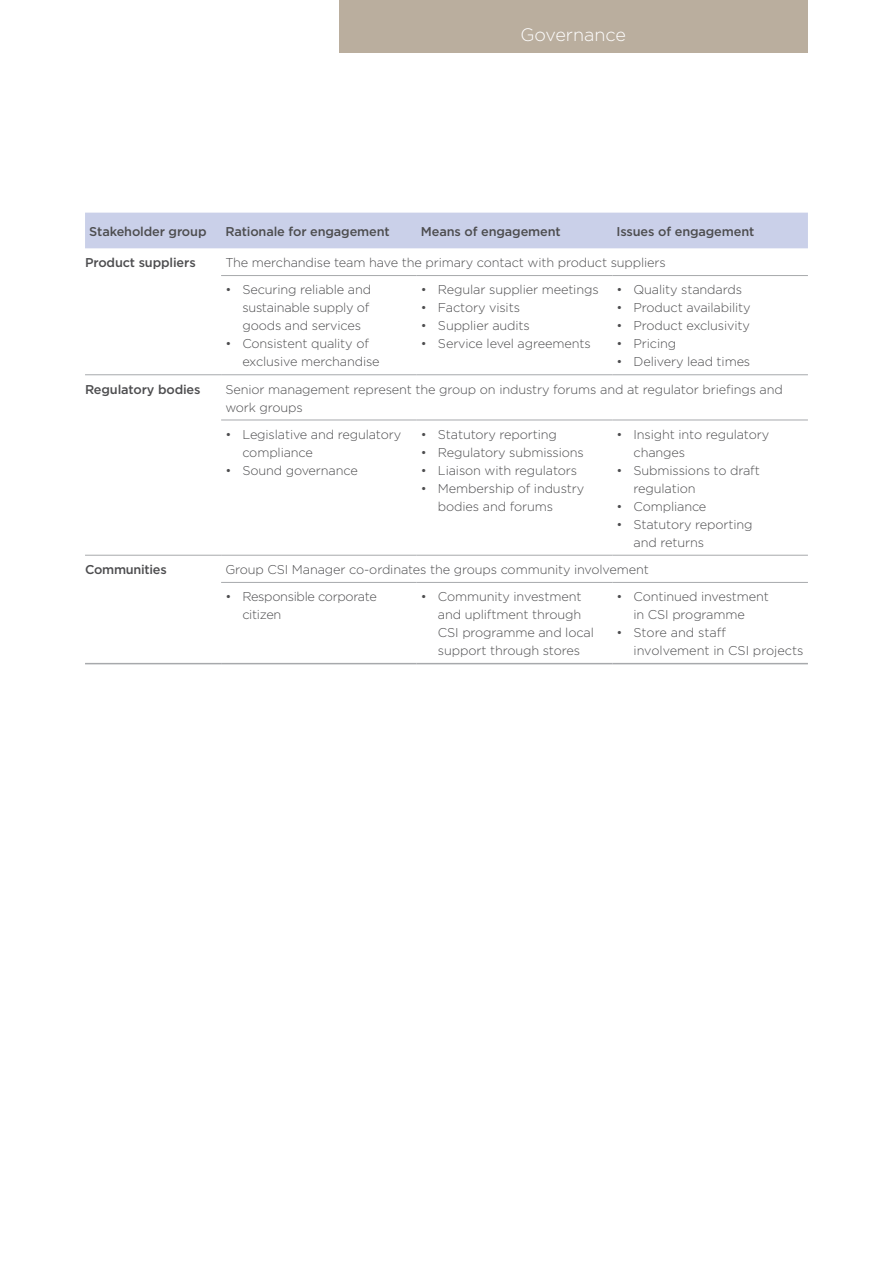
<style>
.page{position:relative;width:893px;height:1263px;background:#fff}
.page>*{position:absolute;margin:0;border:0;box-sizing:border-box;transform-origin:0 0}
.t1{font:300 18px "Gotham";color:#fff}
.t2{font:300 12.75px/18px "Gotham";letter-spacing:-.01em;color:#4d4d4f}
.t3{font:500 12.75px "Gotham";letter-spacing:-.01em;color:#4d4d4f}
</style>
<div class="page">
<div style="left:339px;top:0;width:469px;height:53px;background:#baae9e"></div>
<div style="left:85px;top:213px;width:723px;height:35px;background:#cad0e9"></div>
<hr style="left:85px;top:374px;width:136px;height:1px;background:#a7a9ac">
<hr style="left:221px;top:275px;width:196px;height:1px;background:#a7a9ac">
<hr style="left:221px;top:374px;width:196px;height:1px;background:#a7a9ac">
<hr style="left:221px;top:420px;width:196px;height:1px;background:#a7a9ac">
<hr style="left:417px;top:275px;width:195px;height:1px;background:#a7a9ac">
<hr style="left:417px;top:374px;width:195px;height:1px;background:#a7a9ac">
<hr style="left:417px;top:420px;width:195px;height:1px;background:#a7a9ac">
<hr style="left:612px;top:275px;width:196px;height:1px;background:#a7a9ac">
<hr style="left:612px;top:374px;width:196px;height:1px;background:#a7a9ac">
<hr style="left:612px;top:420px;width:196px;height:1px;background:#a7a9ac">
<hr style="left:85px;top:555px;width:136px;height:1px;background:#a7a9ac">
<hr style="left:221px;top:555px;width:196px;height:1px;background:#a7a9ac">
<hr style="left:417px;top:555px;width:195px;height:1px;background:#a7a9ac">
<hr style="left:612px;top:555px;width:196px;height:1px;background:#a7a9ac">
<hr style="left:85px;top:663px;width:136px;height:1px;background:#a7a9ac">
<hr style="left:221px;top:582px;width:196px;height:1px;background:#a7a9ac">
<hr style="left:221px;top:663px;width:196px;height:1px;background:#a7a9ac">
<hr style="left:417px;top:582px;width:195px;height:1px;background:#a7a9ac">
<hr style="left:417px;top:663px;width:195px;height:1px;background:#a7a9ac">
<hr style="left:612px;top:582px;width:196px;height:1px;background:#a7a9ac">
<hr style="left:612px;top:663px;width:196px;height:1px;background:#a7a9ac">
<h1 class="t1" style="left:520px;top:23px;width:107px">Governance</h1>
<p class="t3" style="left:89px;top:223px;width:119px">Stakeholder group</p>
<p class="t3" style="left:225px;top:223px;width:166px">Rationale for engagement</p>
<p class="t3" style="left:421px;top:223px;width:141px">Means of engagement</p>
<p class="t3" style="left:617px;top:223px;width:139px">Issues of engagement</p>
<p class="t3" style="left:85px;top:254px;width:112px">Product suppliers</p>
<p class="t2" style="left:225px;top:253px;width:442px">The merchandise team have the primary contact with product suppliers</p>
<p class="t2" style="left:242px;top:280px;width:130px;text-indent:-17px">• Securing reliable and sustainable supply of goods and services</p>
<p class="t2" style="left:242px;top:334px;width:139px;text-indent:-17px">• Consistent quality of exclusive merchandise</p>
<p class="t2" style="left:421px;top:280px;width:179px">• Regular supplier meetings</p>
<p class="t2" style="left:421px;top:298px;width:101px">• Factory visits</p>
<p class="t2" style="left:421px;top:316px;width:110px">• Supplier audits</p>
<p class="t2" style="left:421px;top:334px;width:171px">• Service level agreements</p>
<p class="t2" style="left:617px;top:280px;width:127px">• Quality standards</p>
<p class="t2" style="left:617px;top:298px;width:136px">• Product availability</p>
<p class="t2" style="left:617px;top:316px;width:135px">• Product exclusivity</p>
<p class="t2" style="left:617px;top:334px;width:61px">• Pricing</p>
<p class="t2" style="left:617px;top:352px;width:135px">• Delivery lead times</p>
<p class="t3" style="left:85px;top:381px;width:117px">Regulatory bodies</p>
<p class="t2" style="left:225px;top:380px;width:559px">Senior management represent the group on industry forums and at regulator briefings and work groups</p>
<p class="t2" style="left:242px;top:425px;width:160px;text-indent:-17px">• Legislative and regulatory compliance</p>
<p class="t2" style="left:225px;top:461px;width:134px">• Sound governance</p>
<p class="t2" style="left:634px;top:425px;width:137px;text-indent:-17px">• Insight into regulatory changes</p>
<p class="t2" style="left:634px;top:461px;width:128px;text-indent:-17px">• Submissions to draft regulation</p>
<p class="t2" style="left:617px;top:497px;width:91px">• Compliance</p>
<p class="t2" style="left:634px;top:515px;width:120px;text-indent:-17px">• Statutory reporting and returns</p>
<p class="t2" style="left:421px;top:425px;width:137px">• Statutory reporting</p>
<p class="t2" style="left:421px;top:443px;width:164px">• Regulatory submissions</p>
<p class="t2" style="left:421px;top:461px;width:158px">• Liaison with regulators</p>
<p class="t2" style="left:438px;top:479px;width:148px;text-indent:-17px">• Membership of industry bodies and forums</p>
<p class="t3" style="left:85px;top:561px;width:83px">Communities</p>
<p class="t2" style="left:225px;top:560px;width:425px">Group CSI Manager co-ordinates the groups community involvement</p>
<p class="t2" style="left:242px;top:587px;width:136px;text-indent:-17px">• Responsible corporate citizen</p>
<p class="t2" style="left:438px;top:587px;width:157px;text-indent:-17px">• Community investment and upliftment through<br>CSI programme and local support through stores</p>
<p class="t2" style="left:616px;top:587px;width:154px;text-align:center">• Continued investment in CSI programme</p>
<p class="t2" style="left:633px;top:623px;width:172px;text-indent:-17px">• Store and staff involvement in CSI projects</p>
</div>
